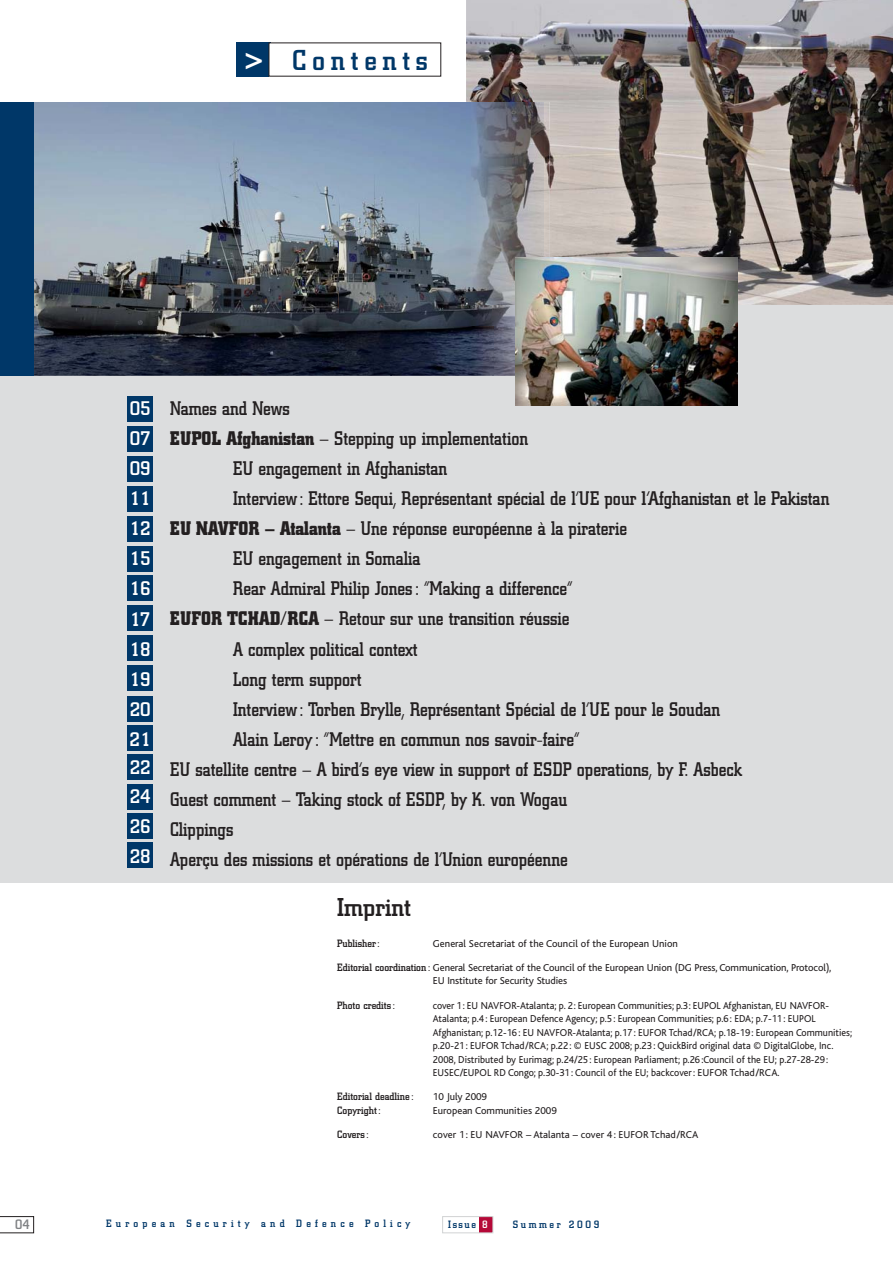
<style>
.page{position:relative;width:893px;height:1263px;background:#fff}
.page>*{position:absolute;margin:0;border:0;box-sizing:border-box;transform-origin:0 0}
.t1{font:500 28.5px "City";letter-spacing:.2em;color:#003768}
.t2{font:500 25.5px "City";color:#231f20}
.t3{font:500 19.5px "City";color:#231f20;scale:.9 1}
.t4{font:500 19.5px/29.8px "City";color:#fff;text-align:justify}
.t5{font:500 13.5px "City";color:#808285}
.t6{font:10.5px/13.5px "Bliss";color:#231f20;scale:.95 1}
.t7{font:10.5px/13.5px "Bliss";color:#231f20}
.t8{font:500 10.5px "City";color:#231f20}
.t9{font:500 10.5px "City";letter-spacing:.4em;color:#003768}
.t10{font:500 10.5px "City";letter-spacing:.245em;color:#003768}
.s1{font-family:"Helvetica Neue";font-size:31.5px;color:#fff}
.s2{font-weight:700}
.s3{font-family:"City";font-weight:500}
.s4{color:#fff}
</style>
<div class="page">
<div style="left:479px;top:1216px;width:14px;height:17px;background:#b50938"></div>
<div style="left:442px;top:1216px;width:51px;height:17px;border:1px solid #d1d3d4"></div>
<svg style="left:0;top:1216px;width:34px;height:17px"></svg>
<div style="left:0;top:129px;width:893px;height:754px;background:#dcddde"></div>
<img style="left:466px;top:0;width:427px;height:305px">
<img style="left:544px;top:102px;width:6px;height:155px">
<img style="left:34px;top:102px;width:432px;height:126px">
<img style="left:34px;top:228px;width:459px;height:148px">
<img style="left:493px;top:305px;width:22px;height:71px">
<img style="left:466px;top:102px;width:78px;height:203px">
<div style="left:128px;top:396px;width:25px;height:26px;background:#003768"></div>
<div style="left:128px;top:426px;width:25px;height:26px;background:#003768"></div>
<div style="left:128px;top:456px;width:25px;height:26px;background:#003768"></div>
<div style="left:128px;top:486px;width:25px;height:25px;background:#003768"></div>
<div style="left:128px;top:516px;width:25px;height:25px;background:#003768"></div>
<div style="left:128px;top:546px;width:25px;height:25px;background:#003768"></div>
<div style="left:128px;top:576px;width:25px;height:25px;background:#003768"></div>
<div style="left:128px;top:813px;width:25px;height:26px;background:#003768"></div>
<div style="left:128px;top:842px;width:25px;height:26px;background:#003768"></div>
<div style="left:128px;top:605px;width:25px;height:26px;background:#003768"></div>
<div style="left:128px;top:725px;width:25px;height:26px;background:#003768"></div>
<div style="left:128px;top:635px;width:25px;height:26px;background:#003768"></div>
<div style="left:128px;top:755px;width:25px;height:25px;background:#003768"></div>
<div style="left:128px;top:665px;width:25px;height:26px;background:#003768"></div>
<div style="left:128px;top:696px;width:25px;height:26px;background:#003768"></div>
<div style="left:128px;top:784px;width:25px;height:25px;background:#003768"></div>
<div style="left:237px;top:43px;width:34px;height:34px;background:#003768"></div>
<img style="left:515px;top:257px;width:222px;height:148px">
<div style="left:0;top:102px;width:34px;height:274px;background:#003768"></div>
<h1 class="t1" style="left:244px;top:50px;width:185px"><span class="s1">&gt;</span> Contents</h1>
<p class="t4" style="left:130px;top:395px;width:23px">05<br>07<br>09<br>11<br>12<br>15<br>16<br>17<br>18<br>19<br>20<br>21<br>22<br>24<br>26<br>28</p>
<p class="t3" style="left:170px;top:402px;width:135px">Names and News</p>
<p class="t3" style="left:170px;top:432px;width:399px"><span class="s2">EUPOL Afghanistan</span> – Stepping up implementation</p>
<p class="t3" style="left:233px;top:462px;width:239px">EU engagement in Afghanistan</p>
<p class="t3" style="left:233px;top:492px;width:664px">Interview : Ettore Sequi, Représentant spécial de l’UE pour l’Afghanistan et le Pakistan</p>
<p class="t3" style="left:170px;top:522px;width:509px"><span class="s2">EU NAVFOR – Atalanta</span> – Une réponse européenne à la piraterie</p>
<p class="t3" style="left:233px;top:552px;width:210px">EU engagement in Somalia</p>
<p class="t3" style="left:233px;top:582px;width:379px">Rear Admiral Philip Jones : “Making a difference”</p>
<p class="t3" style="left:170px;top:612px;width:445px"><span class="s2">EUFOR TCHAD/RCA</span> – Retour sur une transition réussie</p>
<p class="t3" style="left:233px;top:642px;width:207px">A complex political context</p>
<p class="t3" style="left:233px;top:672px;width:144px">Long term support</p>
<p class="t3" style="left:233px;top:702px;width:543px">Interview : Torben Brylle, Représentant Spécial de l’UE pour le Soudan</p>
<p class="t3" style="left:233px;top:732px;width:386px">Alain Leroy : “Mettre en commun nos savoir-faire”</p>
<p class="t3" style="left:170px;top:762px;width:637px">EU satellite centre – A bird’s eye view in support of ESDP operations, by F. Asbeck</p>
<p class="t3" style="left:170px;top:792px;width:443px">Guest comment – Taking stock of ESDP, by K. von Wogau</p>
<p class="t3" style="left:170px;top:822px;width:72px">Clippings</p>
<p class="t3" style="left:170px;top:852px;width:443px">Aperçu des missions et opérations de l’Union européenne</p>
<h2 class="t2" style="left:337px;top:897px;width:75px">Imprint</h2>
<p class="t8" style="left:337px;top:939px;width:44px">Publisher :</p>
<p class="t7" style="left:433px;top:937px;width:246px">General Secretariat of the Council of the European Union</p>
<p class="t7" style="left:433px;top:962px;width:400px;text-indent:-96px"><span class="s3">Editorial coordination :</span> General Secretariat of the Council of the European Union (DG Press, Communication, Protocol),<br>EU Institute for Security Studies</p>
<p class="t8" style="left:337px;top:1001px;width:59px">Photo credits :</p>
<p class="t6" style="left:433px;top:999px;width:443px">cover 1 : EU NAVFOR-Atalanta; p. 2 : European Communities; p.3 : EUPOL Afghanistan, EU NAVFOR-Atalanta; p.4 : European Defence Agency; p.5 : European Communities; p.6 : EDA; p.7-11 : EUPOL Afghanistan; p.12-16 : EU NAVFOR-Atalanta; p.17 : EUFOR Tchad/RCA; p.18-19 : European Communities; p.20-21 : EUFOR Tchad/RCA; p.22 : © EUSC 2008; p.23 : QuickBird original data © DigitalGlobe, Inc.<br>2008, Distributed by Eurimag; p.24/25 : European Parliament; p.26 :Council of the EU; p.27-28-29 :<br>EUSEC/EUPOL RD Congo; p.30-31 : Council of the EU; backcover : EUFOR Tchad/RCA.</p>
<p class="t8" style="left:337px;top:1093px;width:78px">Editorial deadline :</p>
<p class="t7" style="left:433px;top:1091px;width:56px">10 July 2009</p>
<p class="t8" style="left:337px;top:1106px;width:45px">Copyright :</p>
<p class="t7" style="left:433px;top:1104px;width:125px">European Communities 2009</p>
<p class="t8" style="left:337px;top:1130px;width:33px">Covers :</p>
<p class="t7" style="left:433px;top:1128px;width:267px">cover 1 : EU NAVFOR – Atalanta – cover 4 : EUFOR Tchad/RCA</p>
<p class="t5" style="left:15px;top:1219px;width:16px">04</p>
<p class="t9" style="left:106px;top:1220px;width:306px">European Security and Defence Policy</p>
<p class="t9" style="left:448px;top:1221px;width:41px">Issue <span class="s4">8</span></p>
<p class="t10" style="left:513px;top:1221px;width:88px">Summer 2009</p>
</div>
